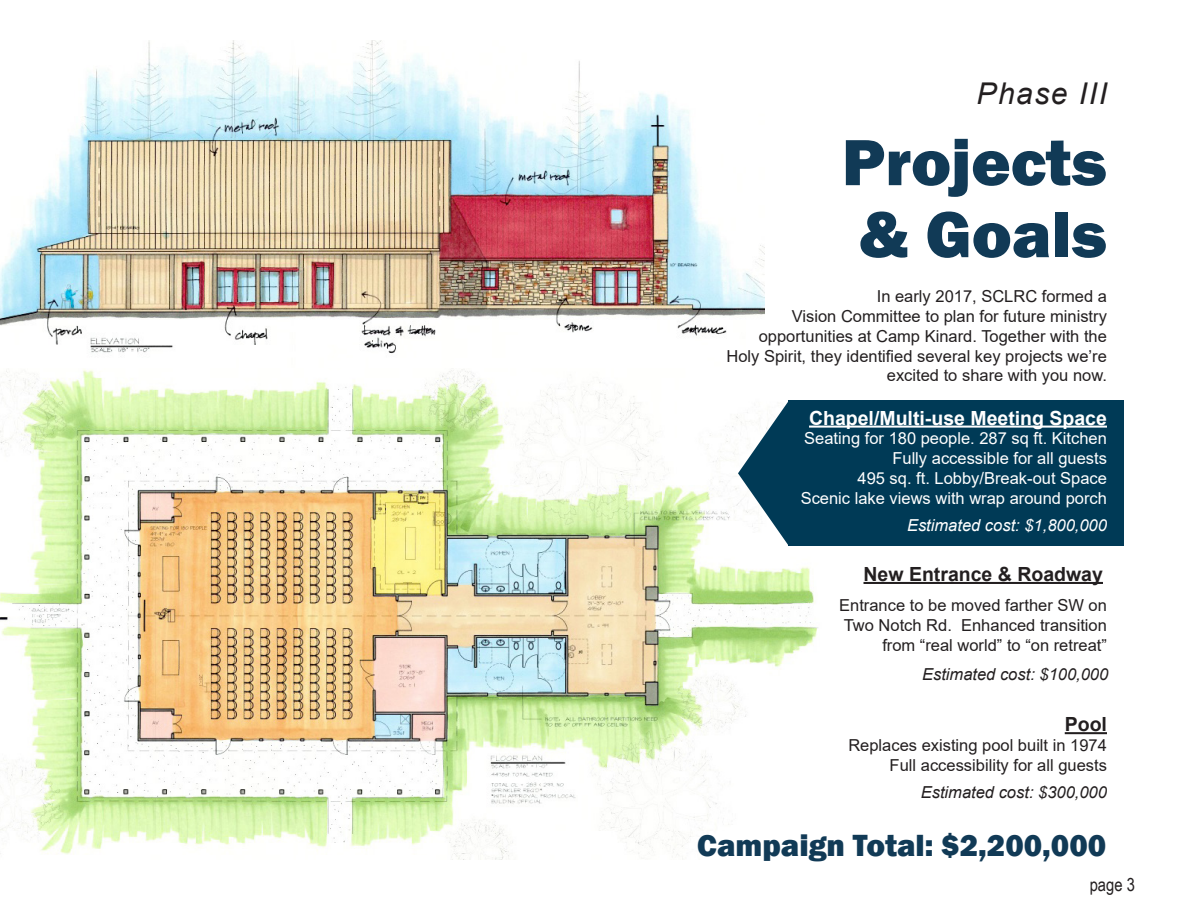
<style>
.page{position:relative;width:1188px;height:918px;background:#fff}
.page>*{position:absolute;margin:0;border:0;box-sizing:border-box;transform-origin:0 0}
.t1{font:800 67.5px "Franklin Gothic";color:#113a56}
.t2{font:800 31.5px "Franklin Gothic";color:#113a56}
.t3{font:italic 30px "Arial";letter-spacing:.05em;color:#231f20}
.t4{font:700 19.5px "Arial";color:#fff}
.t5{font:700 19.5px "Arial";color:#231f20}
.t6{font:18px "Arial Narrow";color:#231f20}
.t7{font:16.5px/19.8px "Arial";color:#231f20;text-align:right}
.t8{font:16.5px "Arial";color:#fff}
.t9{font:italic 16.5px "Arial";color:#231f20}
.t10{font:italic 16.5px "Arial";color:#fff}
</style>
<div class="page">
<img style="left:0;top:369px;width:818px;height:490px">
<div style="left:788px;top:400px;width:336px;height:146px;background:#003a56"></div>
<img style="left:0;top:40px;width:764px;height:314px">
<hr style="left:809px;top:426px;width:298px;height:2px;background:#fff">
<hr style="left:864px;top:582px;width:239px;height:2px;background:#231f20">
<hr style="left:1065px;top:732px;width:42px;height:2px;background:#231f20">
<svg style="left:738px;top:401px;width:50px;height:144px"></svg>
<p class="t3" style="left:977px;top:74px;width:132px">Phase III</p>
<p class="t1" style="left:842px;top:119px;width:267px">Projects</p>
<p class="t1" style="left:859px;top:191px;width:250px">&amp; Goals</p>
<p class="t7" style="left:877px;top:286px;width:232px">In early 2017, SCLRC formed a</p>
<p class="t7" style="left:792px;top:306px;width:317px">Vision Committee to plan for future ministry</p>
<p class="t7" style="left:759px;top:326px;width:350px">opportunities at Camp Kinard. Together with the</p>
<p class="t7" style="left:726px;top:346px;width:382px">Holy Spirit, they identified several key projects we’re excited to share with you now.</p>
<p class="t4" style="left:809px;top:404px;width:299px">Chapel/Multi-use Meeting Space</p>
<p class="t8" style="left:804px;top:427px;width:304px">Seating for 180 people. 287 sq ft. Kitchen</p>
<p class="t8" style="left:892px;top:447px;width:216px">Fully accessible for all guests</p>
<p class="t8" style="left:858px;top:467px;width:251px">495 sq. ft. Lobby/Break-out Space</p>
<p class="t8" style="left:801px;top:487px;width:308px">Scenic lake views with wrap around porch</p>
<p class="t10" style="left:907px;top:515px;width:201px">Estimated cost: $1,800,000</p>
<p class="t5" style="left:864px;top:560px;width:241px">New Entrance &amp; Roadway</p>
<p class="t7" style="left:839px;top:596px;width:269px">Entrance to be moved farther SW on<br>Two Notch Rd. Enhanced transition from “real world” to “on retreat”</p>
<p class="t9" style="left:922px;top:663px;width:188px">Estimated cost: $100,000</p>
<p class="t5" style="left:1065px;top:711px;width:44px">Pool</p>
<p class="t7" style="left:848px;top:735px;width:260px">Replaces existing pool built in 1974</p>
<p class="t7" style="left:890px;top:755px;width:219px">Full accessibility for all guests</p>
<p class="t9" style="left:921px;top:782px;width:188px">Estimated cost: $300,000</p>
<p class="t2" style="left:697px;top:825px;width:411px">Campaign Total: $2,200,000</p>
<p class="t6" style="left:1090px;top:871px;width:47px">page 3</p>
</div>
